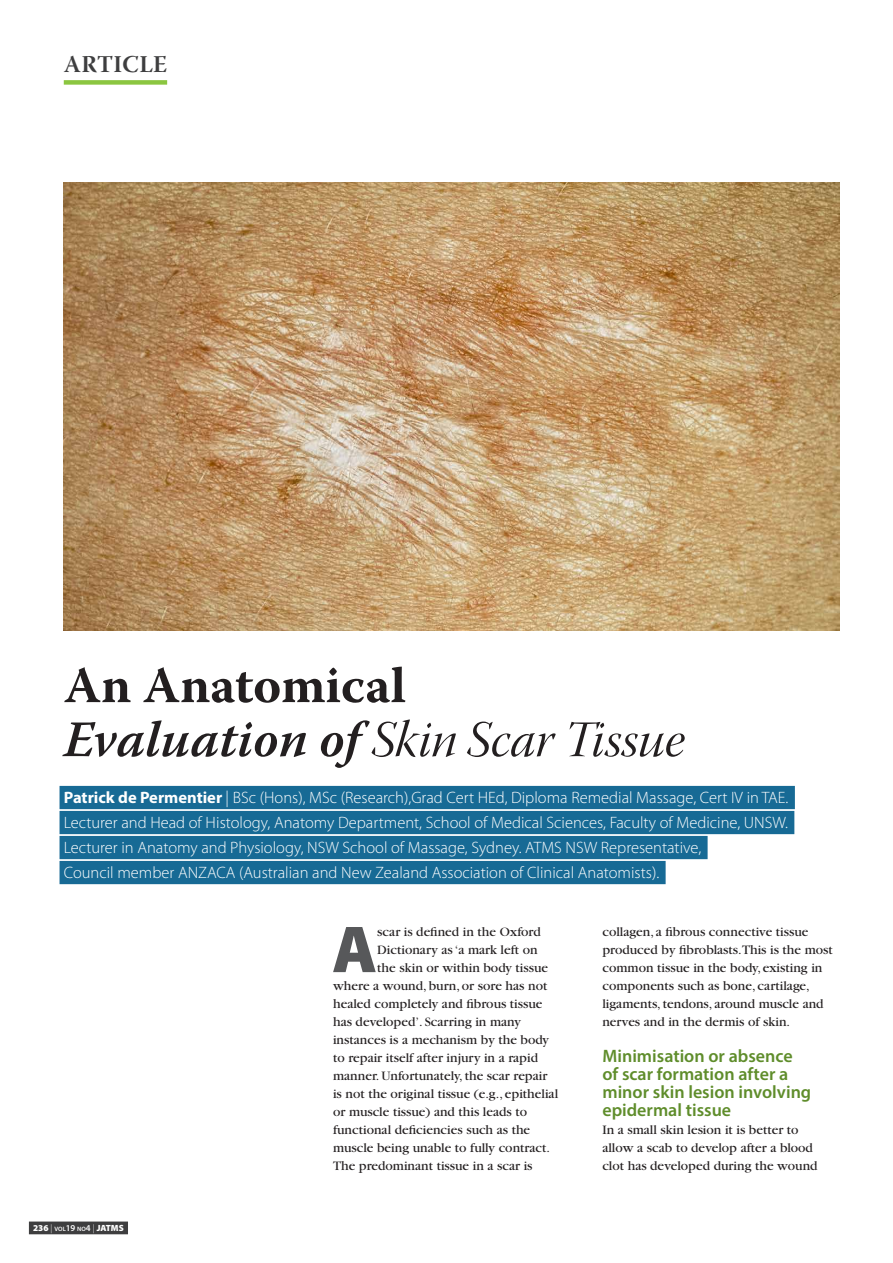
<style>
.page{position:relative;width:893px;height:1263px;background:#fff}
.page>*{position:absolute;margin:0;border:0;box-sizing:border-box;transform-origin:0 0}
.t1{font:900 66.9px "Myriad Pro";color:#57585a}
.t2{font:51px "Warnock Pro It Disp";color:#231f20}
.t3{font:700 51px "Warnock Pro";color:#231f20}
.t4{font:24px "Warnock Pro Bold Subh";letter-spacing:.015em;color:#3e3e3f}
.t5{font:600 18px/18px "Myriad Pro";color:#5f8d2b}
.t6{font:300 16.5px/25px "Myriad Pro";color:#fff}
.t7{font:13.5px/18px "Garamond";color:#231f20}
.t8{font:900 9px "Myriad Pro";color:#fff}
.s1{font-family:"Warnock Pro";font-weight:600;font-style:italic}
.s2{font-weight:700}
.s3{font-weight:300}
.s4{font-weight:600;font-size:6.3px}
.s5{font-weight:600}
</style>
<div class="page">
<img style="left:64px;top:183px;width:776px;height:447px">
<div style="left:64px;top:80px;width:103px;height:5px;background:#8bc640"></div>
<div style="left:60px;top:786px;width:735px;height:23px;background:#176a95"></div>
<div style="left:60px;top:811px;width:734px;height:23px;background:#176a95"></div>
<div style="left:60px;top:836px;width:648px;height:23px;background:#176a95"></div>
<div style="left:60px;top:861px;width:606px;height:23px;background:#176a95"></div>
<div style="left:29px;top:1221px;width:99px;height:13px;background:#3e3e3f"></div>
<h3 class="t4" style="left:64px;top:49px;width:105px">ARTICLE</h3>
<h2 class="t3" style="left:64px;top:655px;width:344px">An Anatomical</h2>
<h2 class="t2" style="left:64px;top:712px;width:622px"><span class="s1">Evaluation of</span> Skin Scar Tissue</h2>
<p class="t6" style="left:64px;top:784px;width:726px"><span class="s2">Patrick de Permentier</span> | BSc (Hons), MSc (Research),Grad Cert HEd, Diploma Remedial Massage, Cert IV in TAE.<br>Lecturer and Head of Histology, Anatomy Department, School of Medical Sciences, Faculty of Medicine, UNSW.<br>Lecturer in Anatomy and Physiology, NSW School of Massage, Sydney. ATMS NSW Representative,<br>Council member ANZACA (Australian and New Zealand Association of Clinical Anatomists).</p>
<p class="t8" style="left:33px;top:1222px;width:92px">236 <span class="s3">|</span> <span class="s4">VOL</span><span class="s5">19</span> <span class="s4">NO</span><span class="s5">4</span> <span class="s3">|</span> JATMS</p>
<h1 class="t1" style="left:332px;top:905px;width:47px">A</h1>
<p class="t7" style="left:377px;top:923px;width:165px">scar is defined in the Oxford</p>
<p class="t7" style="left:377px;top:941px;width:162px">Dictionary as ‘a mark left on</p>
<p class="t7" style="left:377px;top:959px;width:172px">the skin or within body tissue</p>
<p class="t7" style="left:333px;top:977px;width:216px">where a wound, burn, or sore has not</p>
<p class="t7" style="left:333px;top:995px;width:211px">healed completely and fibrous tissue</p>
<p class="t7" style="left:333px;top:1013px;width:189px">has developed’. Scarring in many</p>
<p class="t7" style="left:333px;top:1031px;width:217px">instances is a mechanism by the body</p>
<p class="t7" style="left:333px;top:1049px;width:206px">to repair itself after injury in a rapid</p>
<p class="t7" style="left:333px;top:1067px;width:216px">manner. Unfortunately, the scar repair</p>
<p class="t7" style="left:333px;top:1085px;width:227px">is not the original tissue (e.g., epithelial</p>
<p class="t7" style="left:333px;top:1103px;width:195px">or muscle tissue) and this leads to</p>
<p class="t7" style="left:333px;top:1121px;width:199px">functional deficiencies such as the</p>
<p class="t7" style="left:333px;top:1139px;width:218px">muscle being unable to fully contract.</p>
<p class="t7" style="left:333px;top:1157px;width:201px">The predominant tissue in a scar is</p>
<p class="t7" style="left:602px;top:923px;width:232px">collagen, a fibrous connective tissue produced by fibroblasts.This is the most common tissue in the body, existing in components such as bone, cartilage, ligaments, tendons, around muscle and nerves and in the dermis of skin.</p>
<h3 class="t5" style="left:602px;top:1047px;width:210px">Minimisation or absence of scar formation after a minor skin lesion involving epidermal tissue</h3>
<p class="t7" style="left:602px;top:1121px;width:217px">In a small skin lesion it is better to allow a scab to develop after a blood clot has developed during the wound</p>
</div>
